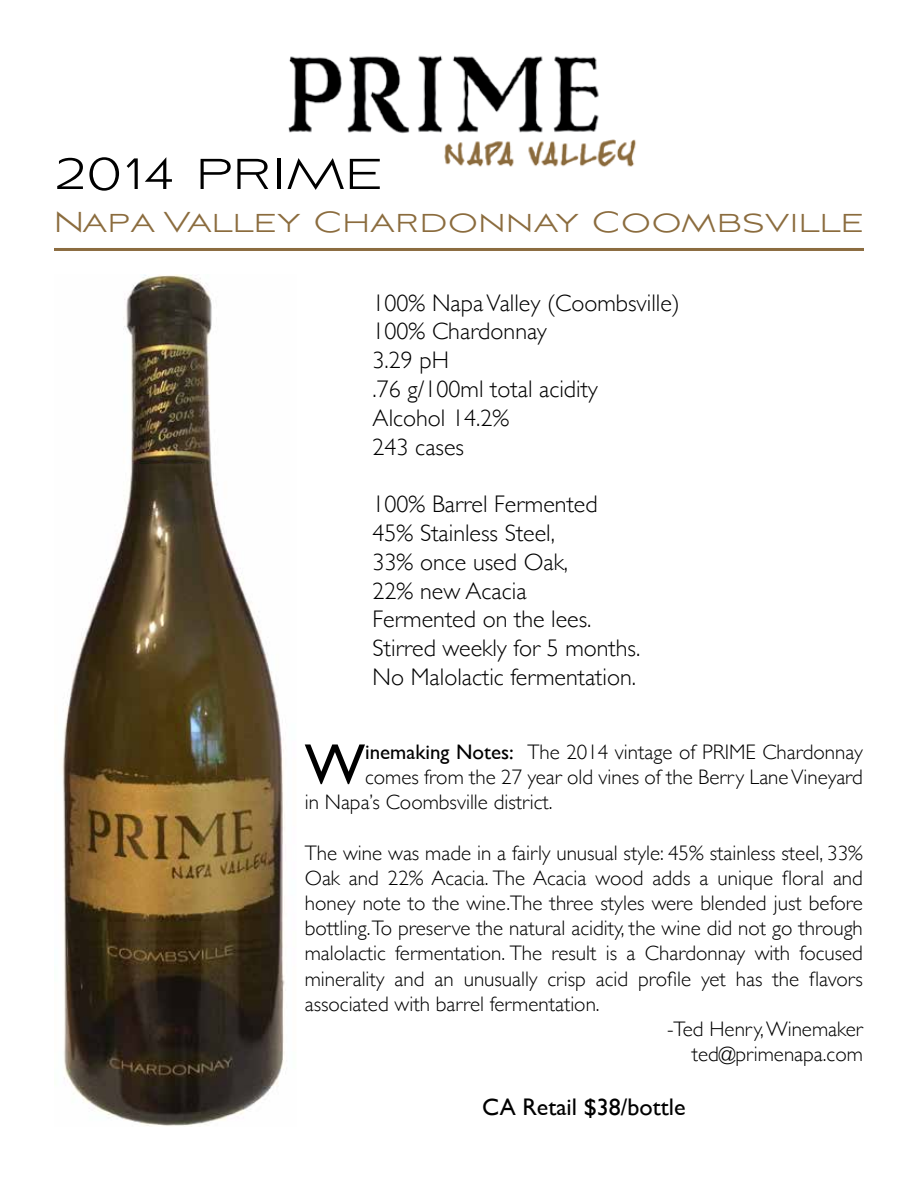
<style>
.page{position:relative;width:918px;height:1188px;background:#fff}
.page>*{position:absolute;margin:0;border:0;box-sizing:border-box;transform-origin:0 0}
.t1{font:57.9px "Gill Sans";color:#000}
.t2{font:300 54px "Aviano Sans";color:#000}
.t3{font:300 36px "Aviano Sans";color:#8b6c3e}
.t4{font:300 24px/28.8px "Gill Sans";color:#000}
.t5{font:24px "Gill Sans";color:#000}
.t6{font:300 21px "Gill Sans";color:#000}
.s1{font-weight:400}
</style>
<div class="page">
<img style="left:288px;top:55px;width:348px;height:112px">
<img style="left:62px;top:274px;width:224px;height:853px">
<hr style="left:54px;top:248px;width:810px;height:3px;background:#8b6c40">
<h2 class="t2" style="left:54px;top:144px;width:330px">2014 PRIME</h2>
<h3 class="t3" style="left:54px;top:202px;width:811px">Napa Valley Chardonnay Coombsville</h3>
<p class="t4" style="left:373px;top:287px;width:309px">100% Napa Valley (Coombsville)<br>100% Chardonnay<br>3.29 pH<br>.76 g/100ml total acidity<br>Alcohol 14.2%<br>243 cases</p>
<p class="t4" style="left:373px;top:489px;width:269px">100% Barrel Fermented<br>45% Stainless Steel,<br>33% once used Oak,<br>22% new Acacia<br>Fermented on the lees.<br>Stirred weekly for 5 months.<br>No Malolactic fermentation.</p>
<h1 class="t1" style="left:305px;top:730px;width:62px">W</h1>
<p class="t6" style="left:365px;top:735px;width:499px"><span class="s1">inemaking Notes:</span> The 2014 vintage of PRIME Chardonnay</p>
<p class="t6" style="left:365px;top:761px;width:499px">comes from the 27 year old vines of the Berry Lane Vineyard</p>
<p class="t6" style="left:305px;top:786px;width:249px">in Napa’s Coombsville district.</p>
<p class="t6" style="left:305px;top:836px;width:560px">The wine was made in a fairly unusual style: 45% stainless steel, 33%</p>
<p class="t6" style="left:305px;top:861px;width:560px">Oak and 22% Acacia. The Acacia wood adds a unique floral and</p>
<p class="t6" style="left:305px;top:887px;width:560px">honey note to the wine.The three styles were blended just before</p>
<p class="t6" style="left:305px;top:912px;width:560px">bottling. To preserve the natural acidity, the wine did not go through</p>
<p class="t6" style="left:305px;top:937px;width:560px">malolactic fermentation. The result is a Chardonnay with focused</p>
<p class="t6" style="left:305px;top:962px;width:560px">minerality and an unusually crisp acid profile yet has the flavors</p>
<p class="t6" style="left:305px;top:987px;width:296px">associated with barrel fermentation.</p>
<p class="t6" style="left:667px;top:1013px;width:197px">-Ted Henry, Winemaker</p>
<p class="t6" style="left:692px;top:1038px;width:173px">ted@primenapa.com</p>
<p class="t5" style="left:482px;top:1093px;width:205px">CA Retail $38/bottle</p>
</div>
